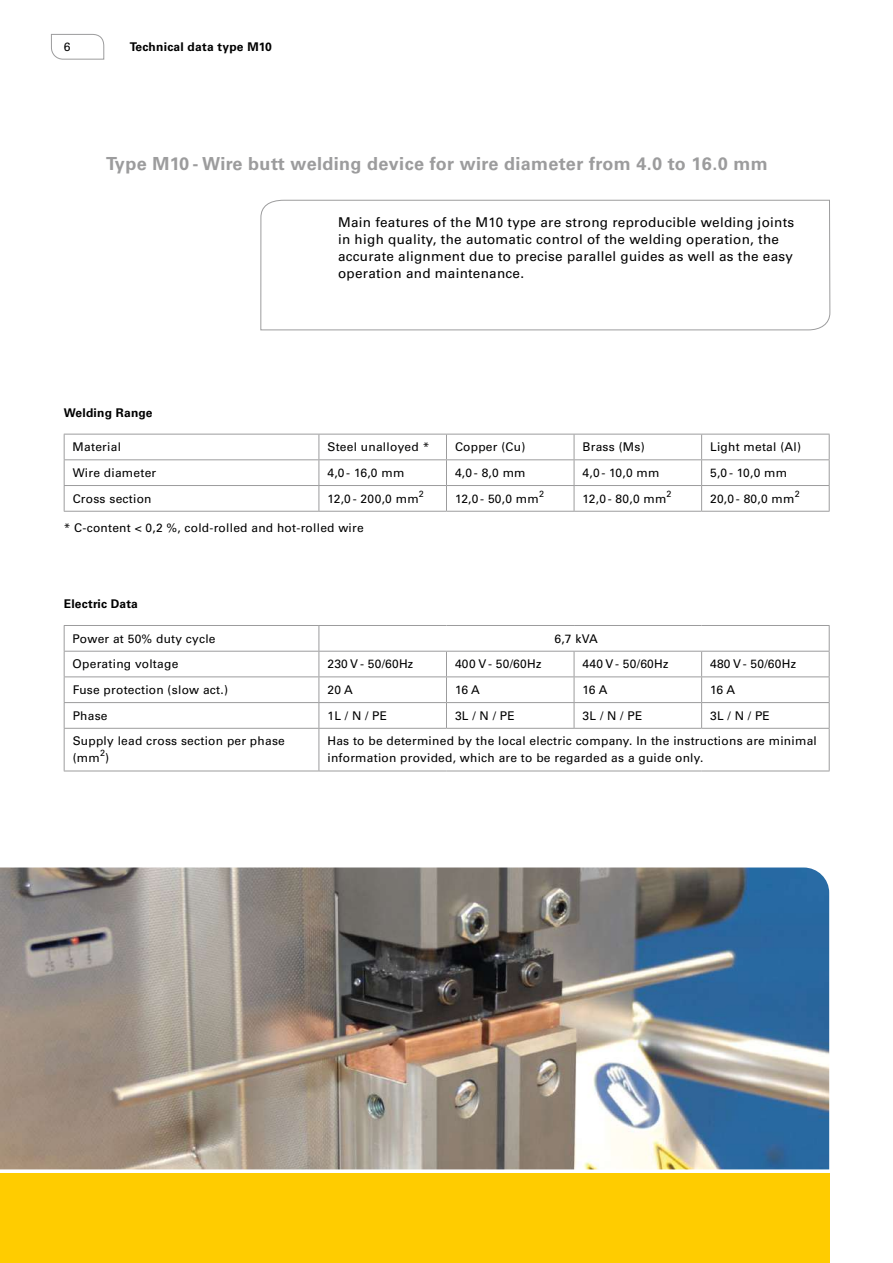
<style>
.page{position:relative;width:893px;height:1263px;background:#fff}
.page>*{position:absolute;margin:0;border:0;box-sizing:border-box;transform-origin:0 0}
.t1{font:700 18px "Univers LTCYR 65";letter-spacing:.02em;color:#9c9c9d}
.t2{font:13.5px/17px "Univers LTCYR 55 Roman";letter-spacing:.02em;color:#000}
.t3{font:12px/17px "Univers LTCYR 55 Roman";letter-spacing:.02em;color:#000}
.t4{font:700 12px "Univers LTCYR 65";letter-spacing:.02em;color:#000}
.t5{font:9px "Univers LTCYR 55 Roman";color:#000}
</style>
<div class="page">
<svg style="left:51px;top:34px;width:54px;height:26px"></svg>
<div style="left:0;top:1174px;width:829px;height:89px;background:#fc0"></div>
<img style="left:0;top:867px;width:829px;height:302px">
<hr style="left:64px;top:434px;width:255px;height:1px;background:#9c9c9d">
<hr style="left:319px;top:434px;width:127px;height:1px;background:#9c9c9d">
<hr style="left:446px;top:434px;width:128px;height:1px;background:#9c9c9d">
<hr style="left:574px;top:434px;width:128px;height:1px;background:#9c9c9d">
<hr style="left:702px;top:434px;width:128px;height:1px;background:#9c9c9d">
<hr style="left:64px;top:459px;width:255px;height:1px;background:#9c9c9d">
<hr style="left:319px;top:459px;width:127px;height:1px;background:#9c9c9d">
<hr style="left:446px;top:459px;width:128px;height:1px;background:#9c9c9d">
<hr style="left:574px;top:459px;width:128px;height:1px;background:#9c9c9d">
<hr style="left:702px;top:459px;width:128px;height:1px;background:#9c9c9d">
<hr style="left:64px;top:485px;width:255px;height:1px;background:#9c9c9d">
<svg style="left:64px;top:434px;width:1px;height:77px"></svg>
<hr style="left:319px;top:485px;width:127px;height:1px;background:#9c9c9d">
<svg style="left:319px;top:434px;width:1px;height:77px"></svg>
<hr style="left:446px;top:485px;width:128px;height:1px;background:#9c9c9d">
<svg style="left:446px;top:434px;width:1px;height:77px"></svg>
<hr style="left:574px;top:485px;width:128px;height:1px;background:#9c9c9d">
<svg style="left:574px;top:434px;width:1px;height:77px"></svg>
<hr style="left:702px;top:485px;width:128px;height:1px;background:#9c9c9d">
<svg style="left:701px;top:434px;width:1px;height:77px"></svg>
<svg style="left:829px;top:434px;width:1px;height:77px"></svg>
<hr style="left:64px;top:511px;width:255px;height:1px;background:#9c9c9d">
<hr style="left:319px;top:511px;width:127px;height:1px;background:#9c9c9d">
<hr style="left:446px;top:511px;width:128px;height:1px;background:#9c9c9d">
<hr style="left:574px;top:511px;width:128px;height:1px;background:#9c9c9d">
<hr style="left:702px;top:511px;width:128px;height:1px;background:#9c9c9d">
<hr style="left:64px;top:625px;width:255px;height:1px;background:#9c9c9d">
<hr style="left:319px;top:625px;width:127px;height:1px;background:#9c9c9d">
<hr style="left:446px;top:625px;width:128px;height:1px;background:#9c9c9d">
<hr style="left:574px;top:625px;width:128px;height:1px;background:#9c9c9d">
<hr style="left:702px;top:625px;width:128px;height:1px;background:#9c9c9d">
<hr style="left:64px;top:651px;width:255px;height:1px;background:#9c9c9d">
<hr style="left:319px;top:651px;width:127px;height:1px;background:#9c9c9d">
<hr style="left:446px;top:651px;width:128px;height:1px;background:#9c9c9d">
<hr style="left:574px;top:651px;width:128px;height:1px;background:#9c9c9d">
<hr style="left:702px;top:651px;width:128px;height:1px;background:#9c9c9d">
<hr style="left:64px;top:676px;width:255px;height:1px;background:#9c9c9d">
<hr style="left:319px;top:676px;width:127px;height:1px;background:#9c9c9d">
<hr style="left:446px;top:676px;width:128px;height:1px;background:#9c9c9d">
<hr style="left:574px;top:676px;width:128px;height:1px;background:#9c9c9d">
<hr style="left:702px;top:676px;width:128px;height:1px;background:#9c9c9d">
<hr style="left:64px;top:702px;width:255px;height:1px;background:#9c9c9d">
<svg style="left:64px;top:626px;width:1px;height:102px"></svg>
<hr style="left:319px;top:702px;width:127px;height:1px;background:#9c9c9d">
<svg style="left:319px;top:626px;width:1px;height:102px"></svg>
<hr style="left:446px;top:702px;width:128px;height:1px;background:#9c9c9d">
<svg style="left:446px;top:651px;width:1px;height:77px"></svg>
<hr style="left:574px;top:702px;width:128px;height:1px;background:#9c9c9d">
<svg style="left:574px;top:651px;width:1px;height:77px"></svg>
<hr style="left:702px;top:702px;width:128px;height:1px;background:#9c9c9d">
<svg style="left:701px;top:651px;width:1px;height:77px"></svg>
<svg style="left:829px;top:626px;width:1px;height:102px"></svg>
<hr style="left:64px;top:728px;width:255px;height:1px;background:#9c9c9d">
<hr style="left:64px;top:729px;width:1px;height:42px;background:#9c9c9d">
<hr style="left:319px;top:728px;width:127px;height:1px;background:#9c9c9d">
<hr style="left:319px;top:729px;width:1px;height:42px;background:#9c9c9d">
<hr style="left:446px;top:728px;width:128px;height:1px;background:#9c9c9d">
<hr style="left:574px;top:728px;width:128px;height:1px;background:#9c9c9d">
<hr style="left:702px;top:728px;width:128px;height:1px;background:#9c9c9d">
<hr style="left:829px;top:729px;width:1px;height:42px;background:#9c9c9d">
<hr style="left:64px;top:771px;width:255px;height:1px;background:#9c9c9d">
<hr style="left:319px;top:771px;width:127px;height:1px;background:#9c9c9d">
<hr style="left:446px;top:771px;width:128px;height:1px;background:#9c9c9d">
<hr style="left:574px;top:771px;width:128px;height:1px;background:#9c9c9d">
<hr style="left:702px;top:771px;width:128px;height:1px;background:#9c9c9d">
<svg style="left:260px;top:199px;width:571px;height:132px"></svg>
<p class="t3" style="left:64px;top:38px;width:8px">6</p>
<p class="t4" style="left:130px;top:38px;width:144px">Technical data type M10</p>
<h1 class="t1" style="left:106px;top:151px;width:663px">Type M10 - Wire butt welding device for wire diameter from 4.0 to 16.0 mm</h1>
<p class="t2" style="left:338px;top:213px;width:458px">Main features of the M10 type are strong reproducible welding joints in high quality, the automatic control of the welding operation, the accurate alignment due to precise parallel guides as well as the easy operation and maintenance.</p>
<p class="t4" style="left:64px;top:404px;width:90px">Welding Range</p>
<p class="t3" style="left:73px;top:438px;width:50px">Material</p>
<p class="t3" style="left:327px;top:438px;width:103px">Steel unalloyed *</p>
<p class="t3" style="left:455px;top:438px;width:72px">Copper (Cu)</p>
<p class="t3" style="left:583px;top:438px;width:64px">Brass (Ms)</p>
<p class="t3" style="left:710px;top:438px;width:92px">Light metal (Al)</p>
<p class="t3" style="left:73px;top:464px;width:85px">Wire diameter</p>
<p class="t3" style="left:327px;top:464px;width:78px">4,0 - 16,0 mm</p>
<p class="t3" style="left:455px;top:464px;width:72px">4,0 - 8,0 mm</p>
<p class="t3" style="left:583px;top:464px;width:78px">4,0 - 10,0 mm</p>
<p class="t3" style="left:710px;top:464px;width:78px">5,0 - 10,0 mm</p>
<p class="t3" style="left:73px;top:489px;width:80px">Cross section</p>
<p class="t3" style="left:327px;top:489px;width:93px">12,0 - 200,0 mm</p>
<p class="t5" style="left:419px;top:487px;width:7px">2</p>
<p class="t5" style="left:539px;top:487px;width:7px">2</p>
<p class="t5" style="left:667px;top:487px;width:7px">2</p>
<p class="t5" style="left:795px;top:487px;width:7px">2</p>
<p class="t3" style="left:583px;top:489px;width:85px">12,0 - 80,0 mm</p>
<p class="t3" style="left:710px;top:489px;width:86px">20,0 - 80,0 mm</p>
<p class="t3" style="left:455px;top:489px;width:85px">12,0 - 50,0 mm</p>
<p class="t3" style="left:64px;top:518px;width:301px">* C-content &lt; 0,2 %, cold-rolled and hot-rolled wire</p>
<p class="t4" style="left:64px;top:596px;width:76px">Electric Data</p>
<p class="t3" style="left:73px;top:629px;width:144px">Power at 50% duty cycle</p>
<p class="t3" style="left:554px;top:629px;width:45px">6,7 kVA</p>
<p class="t3" style="left:73px;top:655px;width:107px">Operating voltage</p>
<p class="t3" style="left:327px;top:655px;width:87px">230 V - 50/60Hz</p>
<p class="t3" style="left:455px;top:655px;width:88px">400 V - 50/60Hz</p>
<p class="t3" style="left:583px;top:655px;width:87px">440 V - 50/60Hz</p>
<p class="t3" style="left:710px;top:655px;width:87px">480 V - 50/60Hz</p>
<p class="t3" style="left:73px;top:681px;width:157px">Fuse protection (slow act.)</p>
<p class="t3" style="left:327px;top:681px;width:27px">20 A</p>
<p class="t3" style="left:455px;top:681px;width:26px">16 A</p>
<p class="t3" style="left:583px;top:681px;width:26px">16 A</p>
<p class="t3" style="left:710px;top:681px;width:26px">16 A</p>
<p class="t3" style="left:73px;top:706px;width:36px">Phase</p>
<p class="t3" style="left:327px;top:706px;width:61px">1L / N / PE</p>
<p class="t3" style="left:455px;top:706px;width:61px">3L / N / PE</p>
<p class="t3" style="left:583px;top:706px;width:61px">3L / N / PE</p>
<p class="t3" style="left:710px;top:706px;width:61px">3L / N / PE</p>
<p class="t3" style="left:73px;top:732px;width:214px">Supply lead cross section per phase (mm )</p>
<p class="t3" style="left:327px;top:732px;width:491px">Has to be determined by the local electric company. In the instructions are minimal information provided, which are to be regarded as a guide only.</p>
<p class="t5" style="left:100px;top:747px;width:7px">2</p>
</div>
